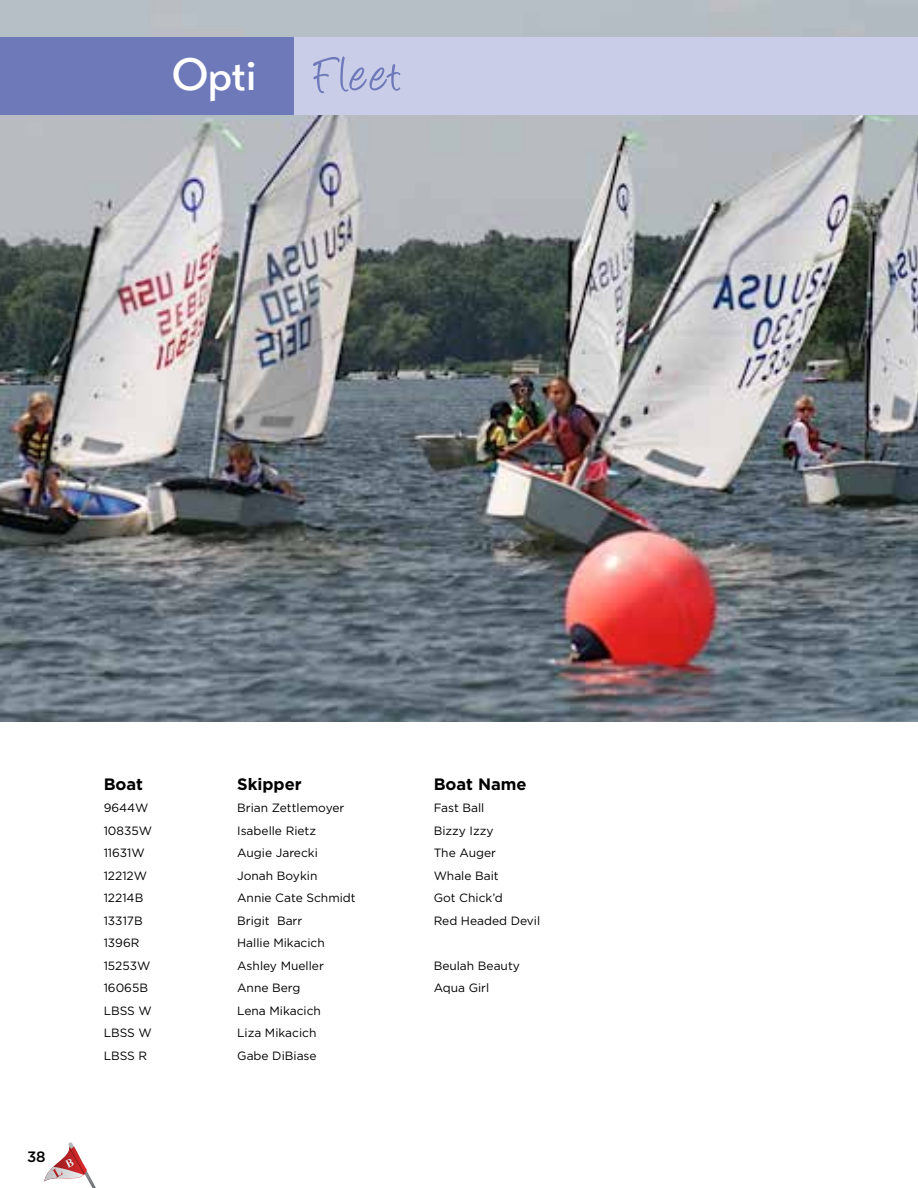
<style>
.page{position:relative;width:918px;height:1188px;background:#fff}
.page>*{position:absolute;margin:0;border:0;box-sizing:border-box;transform-origin:0 0}
.t1{font:57px "Angelina";color:#6e79ba}
.t2{font:700 16.5px "Gotham";color:#000}
.t3{font:500 15px "Gotham";color:#000}
.t4{font:12px "Gotham";color:#000}
.s1{font-family:"Transat";font-weight:500;font-size:45px;color:#fff}
</style>
<div class="page">
<img style="left:0;top:0;width:918px;height:721px">
<div style="left:233px;top:37px;width:685px;height:77px;background:#cacde7"></div>
<div style="left:0;top:37px;width:294px;height:77px;background:#6e79ba"></div>
<svg style="left:44px;top:1142px;width:52px;height:46px"></svg>
<h1 class="t1" style="left:172px;top:51px;width:231px"><span class="s1">Opti</span> F leet</h1>
<p class="t3" style="left:27px;top:1148px;width:20px">38</p>
<h2 class="t2" style="left:104px;top:774px;width:41px">Boat</h2>
<h2 class="t2" style="left:237px;top:774px;width:66px">Skipper</h2>
<h2 class="t2" style="left:434px;top:774px;width:94px">Boat Name</h2>
<p class="t4" style="left:104px;top:801px;width:46px">9644W</p>
<p class="t4" style="left:237px;top:801px;width:109px">Brian Zettlemoyer</p>
<p class="t4" style="left:434px;top:801px;width:52px">Fast Ball</p>
<p class="t4" style="left:104px;top:824px;width:50px">10835W</p>
<p class="t4" style="left:237px;top:824px;width:80px">Isabelle Rietz</p>
<p class="t4" style="left:434px;top:824px;width:61px">Bizzy Izzy</p>
<p class="t4" style="left:104px;top:846px;width:43px">11631W</p>
<p class="t4" style="left:237px;top:846px;width:82px">Augie Jarecki</p>
<p class="t4" style="left:434px;top:846px;width:64px">The Auger</p>
<p class="t4" style="left:104px;top:869px;width:45px">12212W</p>
<p class="t4" style="left:237px;top:869px;width:82px">Jonah Boykin</p>
<p class="t4" style="left:434px;top:869px;width:67px">Whale Bait</p>
<p class="t4" style="left:104px;top:891px;width:41px">12214B</p>
<p class="t4" style="left:237px;top:891px;width:120px">Annie Cate Schmidt</p>
<p class="t4" style="left:434px;top:891px;width:71px">Got Chick’d</p>
<p class="t4" style="left:104px;top:914px;width:41px">13317B</p>
<p class="t4" style="left:237px;top:914px;width:67px">Brigit Barr</p>
<p class="t4" style="left:434px;top:914px;width:108px">Red Headed Devil</p>
<p class="t4" style="left:104px;top:936px;width:37px">1396R</p>
<p class="t4" style="left:237px;top:936px;width:89px">Hallie Mikacich</p>
<p class="t4" style="left:104px;top:959px;width:48px">15253W</p>
<p class="t4" style="left:237px;top:959px;width:88px">Ashley Mueller</p>
<p class="t4" style="left:434px;top:959px;width:88px">Beulah Beauty</p>
<p class="t4" style="left:104px;top:981px;width:46px">16065B</p>
<p class="t4" style="left:237px;top:981px;width:65px">Anne Berg</p>
<p class="t4" style="left:434px;top:981px;width:57px">Aqua Girl</p>
<p class="t4" style="left:104px;top:1004px;width:50px">LBSS W</p>
<p class="t4" style="left:237px;top:1004px;width:85px">Lena Mikacich</p>
<p class="t4" style="left:104px;top:1026px;width:50px">LBSS W</p>
<p class="t4" style="left:237px;top:1026px;width:81px">Liza Mikacich</p>
<p class="t4" style="left:104px;top:1049px;width:45px">LBSS R</p>
<p class="t4" style="left:237px;top:1049px;width:81px">Gabe DiBiase</p>
</div>
